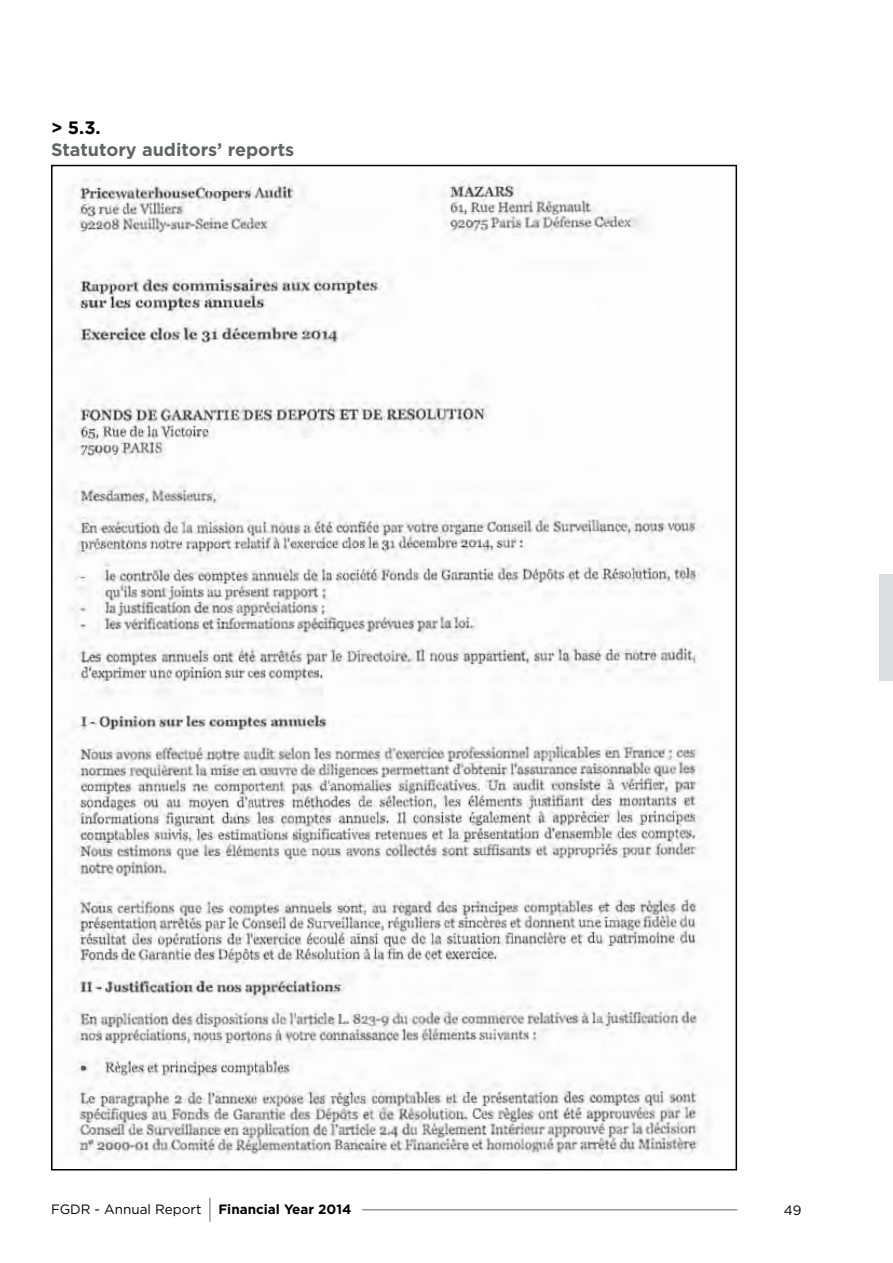
<style>
.page{position:relative;width:893px;height:1263px;background:#fff}
.page>*{position:absolute;margin:0;border:0;box-sizing:border-box;transform-origin:0 0}
.t1{font:700 18px "Gotham HTF";color:#636466}
.t2{font:700 18px "Gotham HTF";color:#000}
.t3{font:13.5px "Gotham HTF";color:#000}
.t4{font:700 13.5px "Gotham HTF";color:#000}
</style>
<div class="page">
<svg style="left:210px;top:1198px;width:1px;height:24px"></svg>
<hr style="left:362px;top:1209px;width:375px;height:1px;background:#636466">
<div style="left:879px;top:574px;width:14px;height:106px;background:#dcddde"></div>
<img style="left:60px;top:176px;width:644px;height:991px">
<p class="t2" style="left:51px;top:117px;width:51px">&gt; 5.3.</p>
<p class="t1" style="left:51px;top:140px;width:245px">Statutory auditors’ reports</p>
<p class="t3" style="left:51px;top:1202px;width:152px">FGDR - Annual Report</p>
<p class="t3" style="left:784px;top:1203px;width:19px">49</p>
<p class="t4" style="left:218px;top:1202px;width:134px">Financial Year 2014</p>
</div>
